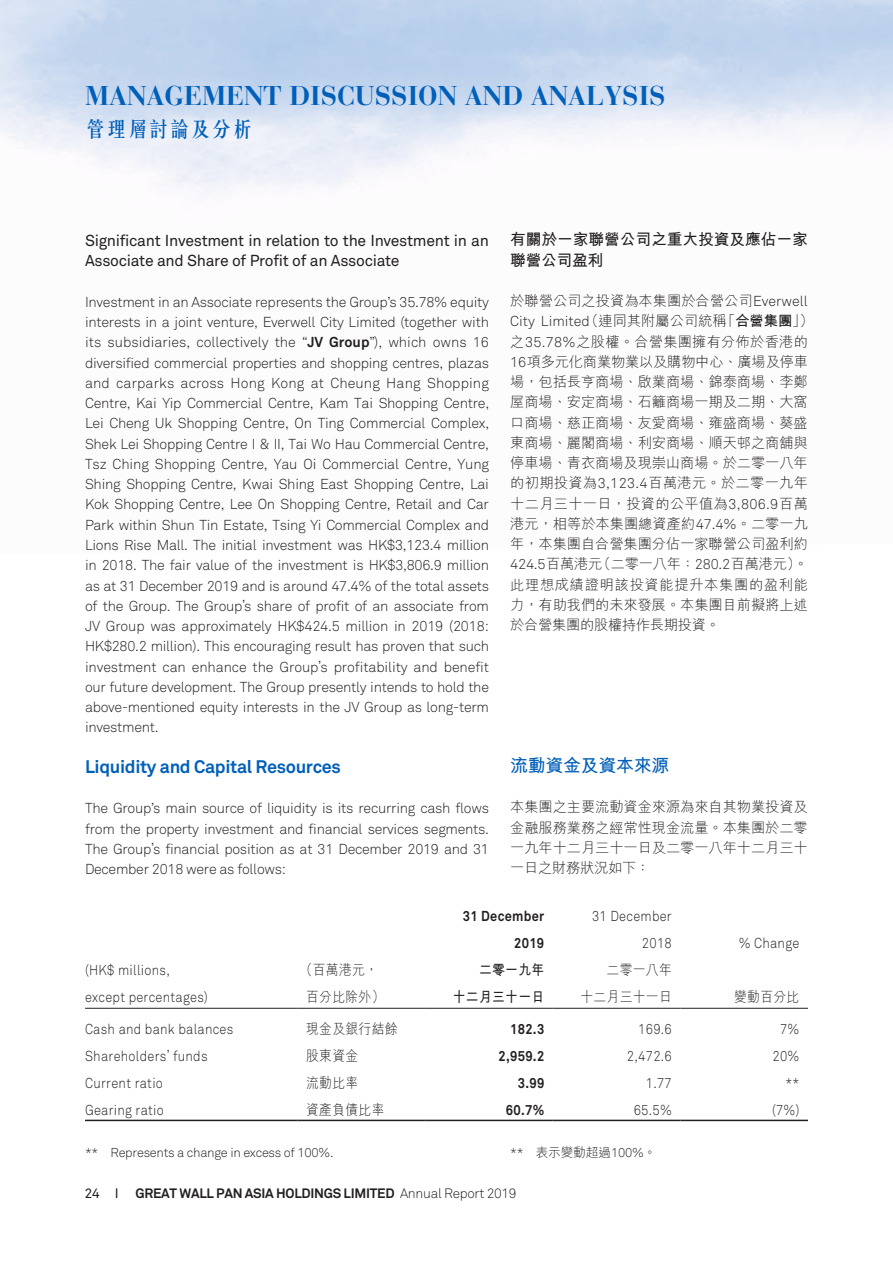
<style>
.page{position:relative;width:893px;height:1263px;background:#fff}
.page>*{position:absolute;margin:0;border:0;box-sizing:border-box;transform-origin:0 0}
.t1{font:700 27px "Bauer Bodoni Std";color:#005fb9}
.t2{font:500 21px "C Song 3 HK";color:#005fb9}
.t3{font:700 18px "Akkurat Pro";letter-spacing:-.02em;color:#005fb9}
.t4{font:700 18px "M Hei HK";letter-spacing:-.02em;color:#005fb9}
.t5{font:15.75px/20.2px "Akkurat Pro";letter-spacing:-.02em;color:#231f20}
.t6{font:700 15.75px/20.2px "M Hei HK";letter-spacing:-.005em;color:#231f20}
.t7{font:14.25px/20.2px "Akkurat Light Pro";letter-spacing:.02em;color:#231f20;text-align:justify}
.t8{font:300 14.25px/20.2px "M Hei HK";letter-spacing:-.005em;color:#231f20}
.t9{font:14.25px/27px "Akkurat Light Pro";letter-spacing:.02em;color:#231f20;scale:.9 1}
.t10{font:700 14.25px/27px "Akkurat Pro";letter-spacing:.02em;color:#231f20;text-align:right;scale:.9 1}
.t11{font:300 14.25px/27px "M Hei HK";letter-spacing:.02em;color:#231f20;text-align:center;scale:.9 1}
.t12{font:300 14.25px "M Hei HK";letter-spacing:-.005em;color:#231f20;scale:.9 1}
.t13{font:700 14.25px/27px "M Hei HK";letter-spacing:.02em;color:#231f20;text-align:right;scale:.9 1}
.t14{font:700 13.5px "Akkurat Pro";letter-spacing:-.02em;color:#231f20}
.t15{font:12.75px "Akkurat Light Pro";letter-spacing:-.02em;color:#231f20}
.t16{font:300 12.75px "M Hei HK";letter-spacing:-.02em;color:#231f20}
.s1{font-family:"Akkurat Pro";font-weight:700}
.s2{font-family:"Akkurat Light Pro";font-weight:400}
.s3{font-weight:700}
.s4{font-weight:400}
</style>
<div class="page">
<hr style="left:85px;top:1008px;width:213px;height:1px;background:#231f20">
<hr style="left:298px;top:1008px;width:127px;height:1px;background:#231f20">
<hr style="left:425px;top:1008px;width:128px;height:1px;background:#231f20">
<hr style="left:553px;top:1008px;width:127px;height:1px;background:#231f20">
<hr style="left:680px;top:1008px;width:128px;height:1px;background:#231f20">
<hr style="left:85px;top:1120px;width:213px;height:1px;background:#231f20">
<hr style="left:298px;top:1120px;width:127px;height:1px;background:#231f20">
<hr style="left:425px;top:1120px;width:128px;height:1px;background:#231f20">
<hr style="left:553px;top:1120px;width:127px;height:1px;background:#231f20">
<hr style="left:680px;top:1120px;width:128px;height:1px;background:#231f20">
<h1 class="t1" style="left:85px;top:79px;width:582px">MANAGEMENT DISCUSSION AND ANALYSIS</h1>
<h2 class="t2" style="left:85px;top:113px;width:169px">管理層討論及分析</h2>
<p class="t5" style="left:85px;top:231px;width:405px">Significant Investment in relation to the Investment in an<br>Associate and Share of Profit of an Associate</p>
<p class="t7" style="left:85px;top:292px;width:406px">Investment in an Associate represents the Group’s 35.78% equity interests in a joint venture, Everwell City Limited (together with its subsidiaries, collectively the “<span class="s1">JV Group</span>”), which owns 16 diversified commercial properties and shopping centres, plazas and carparks across Hong Kong at Cheung Hang Shopping Centre, Kai Yip Commercial Centre, Kam Tai Shopping Centre, Lei Cheng Uk Shopping Centre, On Ting Commercial Complex, Shek Lei Shopping Centre I &amp; II, Tai Wo Hau Commercial Centre, Tsz Ching Shopping Centre, Yau Oi Commercial Centre, Yung Shing Shopping Centre, Kwai Shing East Shopping Centre, Lai Kok Shopping Centre, Lee On Shopping Centre, Retail and Car Park within Shun Tin Estate, Tsing Yi Commercial Complex and Lions Rise Mall. The initial investment was HK$3,123.4 million in 2018. The fair value of the investment is HK$3,806.9 million as at 31 December 2019 and is around 47.4% of the total assets of the Group. The Group’s share of profit of an associate from JV Group was approximately HK$424.5 million in 2019 (2018:<br>HK$280.2 million). This encouraging result has proven that such investment can enhance the Group’s profitability and benefit our future development. The Group presently intends to hold the above-mentioned equity interests in the JV Group as long-term investment.</p>
<p class="t3" style="left:85px;top:755px;width:257px">Liquidity and Capital Resources</p>
<p class="t7" style="left:85px;top:798px;width:405px">The Group’s main source of liquidity is its recurring cash flows from the property investment and financial services segments.<br>The Group’s financial position as at 31 December 2019 and 31<br>December 2018 were as follows:</p>
<p class="t6" style="left:510px;top:228px;width:299px">有關於一家聯營公司之重大投資及應佔一家聯營公司盈利</p>
<p class="t8" style="left:510px;top:290px;width:305px">於聯營公司之投資為本集團於合營公司<span class="s2">Everwell<br>City Limited</span>（連同其附屬公司統稱「<span class="s3">合營集團</span>」）之<span class="s2">35.78%</span>之股權。合營集團擁有分佈於香港的<br><span class="s2">16</span>項多元化商業物業以及購物中心、廣場及停車場，包括長亨商場、啟業商場、錦泰商場、李鄭屋商場、安定商場、石籬商場一期及二期、大窩口商場、慈正商場、友愛商場、雍盛商場、葵盛東商場、麗閣商場、利安商場、順天邨之商舖與停車場、青衣商場及現崇山商場。於二零一八年的初期投資為<span class="s2">3,123.4</span>百萬港元。於二零一九年十二月三十一日，投資的公平值為<span class="s2">3,806.9</span>百萬港元，相等於本集團總資產約<span class="s2">47.4%</span>。二零一九年，本集團自合營集團分佔一家聯營公司盈利約<br><span class="s2">424.5</span>百萬港元（二零一八年：<span class="s2">280.2</span>百萬港元）。此理想成績證明該投資能提升本集團的盈利能力，有助我們的未來發展。本集團目前擬將上述於合營集團的股權持作長期投資。</p>
<p class="t4" style="left:510px;top:752px;width:161px">流動資金及資本來源</p>
<p class="t8" style="left:510px;top:797px;width:299px;text-align:justify">本集團之主要流動資金來源為來自其物業投資及金融服務業務之經常性現金流量。本集團於二零一九年十二月三十一日及二零一八年十二月三十一日之財務狀況如下：</p>
<p class="t9" style="left:85px;top:957px;width:138px">(HK$ millions, except percentages)</p>
<p class="t11" style="left:300px;top:956px;width:96px">（百萬港元，百分比除外）</p>
<p class="t10" style="left:463px;top:903px;width:92px">31 December<br>2019</p>
<p class="t9" style="left:592px;top:903px;width:90px;text-align:right">31 December<br>2018</p>
<p class="t13" style="left:453px;top:955px;width:103px">二零一九年<br>十二月三十一日</p>
<p class="t11" style="left:580px;top:956px;width:103px;text-align:right">二零一八年<br>十二月三十一日</p>
<p class="t9" style="left:739px;top:930px;width:69px">% Change</p>
<p class="t12" style="left:734px;top:990px;width:74px">變動百分比</p>
<p class="t9" style="left:85px;top:1015px;width:166px">Cash and bank balances</p>
<p class="t11" style="left:306px;top:1015px;width:103px">現金及銀行結餘</p>
<p class="t10" style="left:510px;top:1015px;width:39px">182.3</p>
<p class="t9" style="left:638px;top:1015px;width:39px">169.6</p>
<p class="t9" style="left:780px;top:1015px;width:23px">7%</p>
<p class="t9" style="left:85px;top:1042px;width:138px">Shareholders’ funds</p>
<p class="t12" style="left:306px;top:1048px;width:59px">股東資金</p>
<p class="t10" style="left:499px;top:1042px;width:52px">2,959.2</p>
<p class="t9" style="left:627px;top:1042px;width:51px">2,472.6</p>
<p class="t9" style="left:772px;top:1042px;width:31px">20%</p>
<p class="t9" style="left:85px;top:1069px;width:88px">Current ratio</p>
<p class="t12" style="left:306px;top:1075px;width:59px">流動比率</p>
<p class="t10" style="left:518px;top:1069px;width:31px">3.99</p>
<p class="t9" style="left:646px;top:1069px;width:30px">1.77</p>
<p class="t9" style="left:785px;top:1069px;width:17px">**</p>
<p class="t9" style="left:85px;top:1096px;width:89px">Gearing ratio</p>
<p class="t12" style="left:306px;top:1102px;width:89px">資產負債比率</p>
<p class="t10" style="left:506px;top:1096px;width:44px">60.7%</p>
<p class="t9" style="left:634px;top:1096px;width:44px">65.5%</p>
<p class="t9" style="left:772px;top:1096px;width:32px">(7%)</p>
<p class="t15" style="left:85px;top:1144px;width:250px">** Represents a change in excess of 100%.</p>
<p class="t16" style="left:510px;top:1145px;width:148px"><span class="s2">**</span> 表示變動超過<span class="s2">100%</span>。</p>
<p class="t14" style="left:85px;top:1184px;width:433px"><span class="s4">24 I</span> GREAT WALL PAN ASIA HOLDINGS LIMITED <span class="s2">Annual Report 2019</span></p>
</div>
